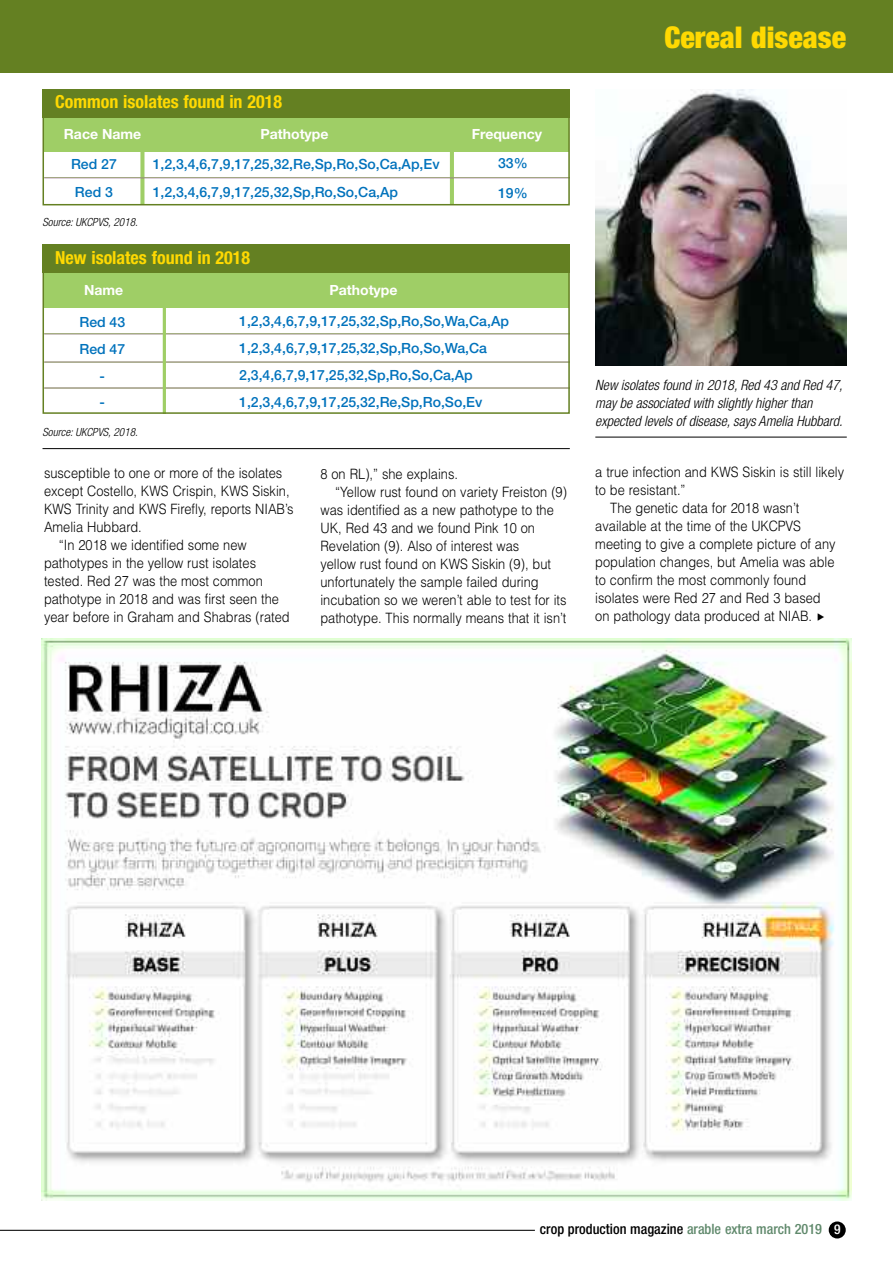
<style>
.page{position:relative;width:893px;height:1263px;background:#fff}
.page>*{position:absolute;margin:0;border:0;box-sizing:border-box;transform-origin:0 0}
.t1{font:900 condensed 30px "Helvetica Neue";color:#ffd902}
.t2{font:700 condensed 18px "Helvetica Neue";color:#ffd902}
.t3{font:300 14.25px "Helvetica";color:#000;scale:.9 1}
.t4{font:italic 300 condensed 14.25px/18px "Helvetica Neue";color:#000}
.t5{font:500 condensed 14.25px "Helvetica Neue";color:#000}
.t6{font:500 14.1px/26.8px "Helvetica Neue";color:#0072bc}
.t7{font:700 14.1px "Helvetica Neue";color:#fff}
.t8{font:italic 300 condensed 11.25px "Helvetica Neue";color:#000}
.s1{color:#60896c}
.s2{font-size:13.5px;color:#fff}
</style>
<div class="page">
<div style="left:44px;top:273px;width:525px;height:34px;background:#9fce66"></div>
<hr style="left:44px;top:333px;width:525px;height:2px;background:#9fce66">
<hr style="left:44px;top:361px;width:525px;height:2px;background:#9fce66">
<hr style="left:44px;top:387px;width:525px;height:2px;background:#9fce66">
<hr style="left:164px;top:306px;width:1px;height:107px;background:#9fce66">
<div style="left:43px;top:270px;width:527px;height:144px;border:2px solid #648022"></div>
<div style="left:43px;top:245px;width:527px;height:28px;background:#648022"></div>
<hr style="left:142px;top:151px;width:1px;height:54px;background:#9fce66">
<hr style="left:451px;top:151px;width:2px;height:54px;background:#9fce66">
<div style="left:44px;top:117px;width:525px;height:34px;background:#9fce66"></div>
<hr style="left:44px;top:177px;width:525px;height:2px;background:#9fce66">
<div style="left:43px;top:115px;width:527px;height:90px;border:2px solid #648022"></div>
<div style="left:43px;top:89px;width:527px;height:29px;background:#648022"></div>
<img style="left:595px;top:89px;width:251px;height:277px">
<hr style="left:595px;top:437px;width:252px;height:1px;background:#000">
<div style="left:0;top:0;width:893px;height:72px;background:#648022"></div>
<div style="left:829px;top:1221px;width:17px;height:17px;background:#000;border-radius:50%"></div>
<hr style="left:0;top:1230px;width:535px;height:1px;background:#000">
<hr style="left:43px;top:448px;width:527px;height:1px;background:#000">
<img style="left:42px;top:639px;width:809px;height:561px">
<p class="t2" style="left:55px;top:95px;width:228px">Common isolates found in 2018</p>
<p class="t7" style="left:64px;top:129px;width:79px">Race Name</p>
<p class="t7" style="left:260px;top:129px;width:70px">Pathotype</p>
<p class="t7" style="left:472px;top:129px;width:72px">Frequency</p>
<p class="t6" style="left:71px;top:151px;width:47px;line-height:28px">Red 27<br>Red 3</p>
<p class="t6" style="left:498px;top:150px;width:31px;line-height:29.2px;text-align:center">33%<br>9%</p>
<p class="t6" style="left:153px;top:151px;width:288px;line-height:28px">1,2,3,4,6,7,9,17,25,32,Re,Sp,Ro,So,Ca,Ap,Ev<br>1,2,3,4,6,7,9,17,25,32,Sp,Ro,So,Ca,Ap</p>
<p class="t8" style="left:43px;top:218px;width:97px">Source: UKCPVS, 2018.</p>
<p class="t2" style="left:55px;top:251px;width:196px">New isolates found in 2018</p>
<p class="t7" style="left:84px;top:285px;width:41px">Name</p>
<p class="t7" style="left:329px;top:285px;width:70px">Pathotype</p>
<p class="t6" style="left:79px;top:310px;width:47px">Red 43<br>Red 47</p>
<p class="t6" style="left:239px;top:309px;width:271px">1,2,3,4,6,7,9,17,25,32,Sp,Ro,So,Wa,Ca,Ap 1,2,3,4,6,7,9,17,25,32,Sp,Ro,So,Wa,Ca 2,3,4,6,7,9,17,25,32,Sp,Ro,So,Ca,Ap 1,2,3,4,6,7,9,17,25,32,Re,Sp,Ro,So,Ev</p>
<p class="t8" style="left:43px;top:428px;width:97px">Source: UKCPVS, 2018.</p>
<p class="t3" style="left:44px;top:464px;width:266px">susceptible to one or more of the isolates</p>
<p class="t3" style="left:44px;top:482px;width:274px">except Costello, KWS Crispin, KWS Siskin,</p>
<p class="t3" style="left:44px;top:500px;width:279px">KWS Trinity and KWS Firefly, reports NIAB’s</p>
<p class="t3" style="left:44px;top:518px;width:110px">Amelia Hubbard.</p>
<p class="t3" style="left:59px;top:536px;width:210px">“In 2018 we identified some new</p>
<p class="t3" style="left:44px;top:554px;width:237px">pathotypes in the yellow rust isolates</p>
<p class="t3" style="left:44px;top:572px;width:245px">tested. Red 27 was the most common</p>
<p class="t3" style="left:44px;top:590px;width:263px">pathotype in 2018 and was first seen the</p>
<p class="t3" style="left:44px;top:608px;width:274px">year before in Graham and Shabras (rated</p>
<p class="t3" style="left:320px;top:466px;width:154px">8 on RL),” she explains.</p>
<p class="t3" style="left:335px;top:484px;width:259px">“Yellow rust found on variety Freiston (9)</p>
<p class="t3" style="left:320px;top:502px;width:261px">was identified as a new pathotype to the</p>
<p class="t3" style="left:320px;top:520px;width:240px">UK, Red 43 and we found Pink 10 on</p>
<p class="t3" style="left:320px;top:538px;width:223px">Revelation (9). Also of interest was</p>
<p class="t3" style="left:320px;top:556px;width:258px">yellow rust found on KWS Siskin (9), but</p>
<p class="t3" style="left:320px;top:574px;width:244px">unfortunately the sample failed during</p>
<p class="t3" style="left:320px;top:592px;width:275px">incubation so we weren’t able to test for its</p>
<p class="t3" style="left:320px;top:610px;width:275px">pathotype. This normally means that it isn’t</p>
<h1 class="t1" style="left:664px;top:27px;width:183px">Cereal disease</h1>
<p class="t4" style="left:595px;top:378px;width:249px">New isolates found in 2018, Red 43 and Red 47, may be associated with slightly higher than expected levels of disease, says Amelia Hubbard.</p>
<p class="t3" style="left:595px;top:464px;width:278px">a true infection and KWS Siskin is still likely</p>
<p class="t3" style="left:595px;top:482px;width:102px">to be resistant.”</p>
<p class="t3" style="left:610px;top:500px;width:212px">The genetic data for 2018 wasn’t</p>
<p class="t3" style="left:595px;top:518px;width:230px">available at the time of the UKCPVS</p>
<p class="t3" style="left:595px;top:536px;width:268px">meeting to give a complete picture of any</p>
<p class="t3" style="left:595px;top:554px;width:267px">population changes, but Amelia was able</p>
<p class="t3" style="left:595px;top:572px;width:236px">to confirm the most commonly found</p>
<p class="t3" style="left:595px;top:590px;width:252px">isolates were Red 27 and Red 3 based</p>
<p class="t3" style="left:595px;top:608px;width:242px">on pathology data produced at NIAB.</p>
<p class="t5" style="left:540px;top:1224px;width:302px">crop production magazine <span class="s1">arable extra march 2019</span> <span class="s2">9</span></p>
</div>
